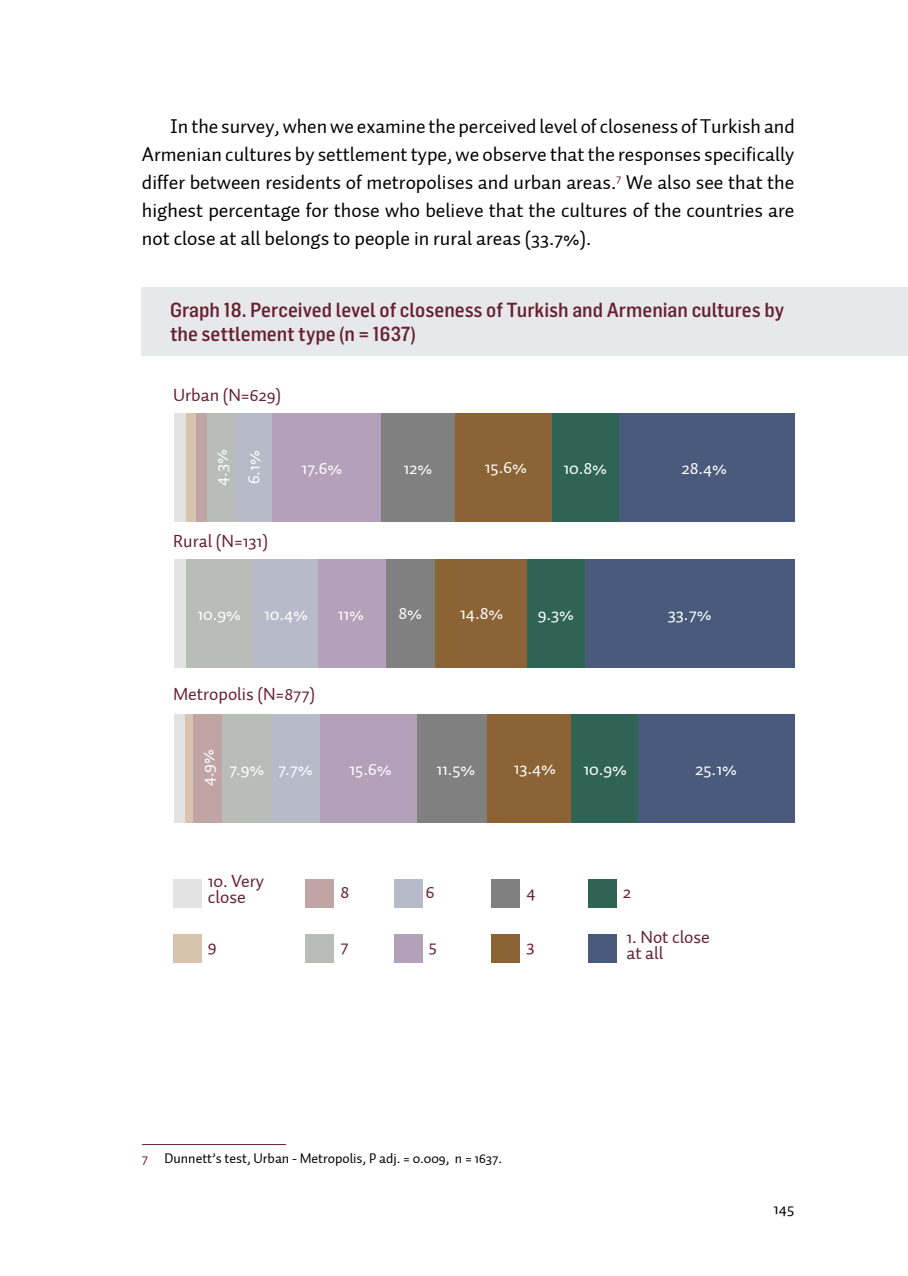
<style>
.page{position:relative;width:908px;height:1276px;background:#fff}
.page>*{position:absolute;margin:0;border:0;box-sizing:border-box;transform-origin:0 0}
.genelmetin{font:20px/28px "Auto 2 TR Regular";color:#000;text-align:justify}
.graphhead{font:500 20px/24px "Flama Semicondensed";color:#671f33}
.t1{font:18px "Auto 2";color:#fff}
.t2{font:18px/16px "Auto 2";color:#671f33}
.t3{font:16px "Auto 2 TR Regular";color:#000}
.Dipnot_Metni{font:14px "Auto 2 TR Regular";color:#000}
.s1{color:#671f33}
</style>
<div class="page">
<div style="left:142px;top:287px;width:765px;height:69px;background:#e2e3e4"></div>
<hr style="left:142px;top:1144px;width:144px;height:1px;background:#671f33">
<div style="left:173px;top:879px;width:28px;height:28px;background:#e3e3e3"></div>
<div style="left:394px;top:879px;width:28px;height:28px;background:#b7bac9"></div>
<div style="left:305px;top:879px;width:29px;height:28px;background:#c1a5a4"></div>
<div style="left:491px;top:879px;width:29px;height:28px;background:#808080"></div>
<div style="left:587px;top:879px;width:29px;height:28px;background:#2f6454"></div>
<div style="left:587px;top:934px;width:29px;height:28px;background:#4a5a7c"></div>
<div style="left:173px;top:934px;width:28px;height:28px;background:#d8c3ae"></div>
<div style="left:394px;top:934px;width:28px;height:28px;background:#b4a0b9"></div>
<div style="left:305px;top:934px;width:29px;height:28px;background:#b8bdb7"></div>
<div style="left:491px;top:934px;width:29px;height:28px;background:#8c6335"></div>
<div style="left:585px;top:559px;width:208px;height:108px;background:#4a5a7c"></div>
<div style="left:637px;top:714px;width:156px;height:109px;background:#4a5a7c"></div>
<div style="left:618px;top:413px;width:175px;height:108px;background:#4a5a7c"></div>
<div style="left:526px;top:559px;width:59px;height:108px;background:#2f6454"></div>
<div style="left:570px;top:714px;width:67px;height:109px;background:#2f6454"></div>
<div style="left:551px;top:413px;width:67px;height:108px;background:#2f6454"></div>
<div style="left:434px;top:559px;width:92px;height:108px;background:#8c6335"></div>
<div style="left:487px;top:714px;width:83px;height:109px;background:#8c6335"></div>
<div style="left:455px;top:413px;width:96px;height:108px;background:#8c6335"></div>
<div style="left:385px;top:559px;width:49px;height:108px;background:#808080"></div>
<div style="left:416px;top:714px;width:71px;height:109px;background:#808080"></div>
<div style="left:380px;top:413px;width:75px;height:108px;background:#808080"></div>
<div style="left:318px;top:559px;width:67px;height:108px;background:#b4a0b9"></div>
<div style="left:320px;top:714px;width:96px;height:109px;background:#b4a0b9"></div>
<div style="left:271px;top:413px;width:109px;height:108px;background:#b4a0b9"></div>
<div style="left:252px;top:559px;width:66px;height:108px;background:#b7bac9"></div>
<div style="left:271px;top:714px;width:49px;height:109px;background:#b7bac9"></div>
<div style="left:234px;top:413px;width:37px;height:108px;background:#b7bac9"></div>
<div style="left:186px;top:559px;width:66px;height:108px;background:#b8bdb7"></div>
<div style="left:222px;top:714px;width:49px;height:109px;background:#b8bdb7"></div>
<div style="left:206px;top:413px;width:28px;height:108px;background:#b8bdb7"></div>
<div style="left:193px;top:714px;width:29px;height:109px;background:#c1a5a4"></div>
<div style="left:195px;top:413px;width:11px;height:108px;background:#c1a5a4"></div>
<div style="left:184px;top:714px;width:9px;height:109px;background:#d8c3ae"></div>
<div style="left:186px;top:413px;width:9px;height:108px;background:#d8c3ae"></div>
<div style="left:174px;top:559px;width:12px;height:108px;background:#e3e3e3"></div>
<div style="left:174px;top:714px;width:10px;height:109px;background:#e3e3e3"></div>
<div style="left:174px;top:413px;width:12px;height:108px;background:#e3e3e3"></div>
<p class="genelmetin" style="left:142px;top:112px;width:654px;text-indent:28px">In the survey, when we examine the perceived level of closeness of Turkish and Armenian cultures by settlement type, we observe that the responses specifically differ between residents of metropolises and urban areas.<sup>7</sup> We also see that the highest percentage for those who believe that the cultures of the countries are not close at all belongs to people in rural areas (33.7%).</p>
<p class="graphhead" style="left:170px;top:297px;width:615px">Graph 18. Perceived level of closeness of Turkish and Armenian cultures by the settlement type (n = 1637)</p>
<p class="t2" style="left:173px;top:387px;width:110px">Urban (N=629)</p>
<p class="t1" style="left:209px;top:486px;width:38px;rotate:-90deg">4.3%</p>
<p class="t1" style="left:242px;top:484px;width:35px;rotate:-90deg">6.1%</p>
<p class="t2" style="left:173px;top:533px;width:96px">Rural (N=131)</p>
<p class="t1" style="left:301px;top:456px;width:42px">17.6%</p>
<p class="t1" style="left:197px;top:602px;width:45px">10.9%</p>
<p class="t1" style="left:264px;top:602px;width:45px">10.4%</p>
<p class="t1" style="left:338px;top:602px;width:28px">11%</p>
<p class="t1" style="left:403px;top:456px;width:30px">12%</p>
<p class="t1" style="left:484px;top:456px;width:44px">15.6%</p>
<p class="t1" style="left:563px;top:456px;width:45px">10.8%</p>
<p class="t1" style="left:398px;top:602px;width:25px">8%</p>
<p class="t1" style="left:460px;top:601px;width:45px">14.8%</p>
<p class="t1" style="left:537px;top:602px;width:38px">9.3%</p>
<p class="t2" style="left:173px;top:686px;width:143px">Metropolis (N=877)</p>
<p class="t1" style="left:196px;top:786px;width:39px;rotate:-90deg">4.9%</p>
<p class="t1" style="left:229px;top:757px;width:37px">7.9%</p>
<p class="t1" style="left:278px;top:757px;width:36px">7.7%</p>
<p class="t1" style="left:349px;top:757px;width:44px">15.6%</p>
<p class="t1" style="left:436px;top:757px;width:41px">11.5%</p>
<p class="t1" style="left:513px;top:757px;width:44px">13.4%</p>
<p class="t1" style="left:583px;top:757px;width:45px">10.9%</p>
<p class="t1" style="left:681px;top:456px;width:47px">28.4%</p>
<p class="t1" style="left:667px;top:602px;width:45px">33.7%</p>
<p class="t1" style="left:694px;top:757px;width:43px">25.1%</p>
<p class="t2" style="left:208px;top:873px;width:58px">10. Very close</p>
<p class="t2" style="left:340px;top:884px;width:10px">8</p>
<p class="t2" style="left:425px;top:884px;width:10px">6</p>
<p class="t2" style="left:526px;top:884px;width:11px">4</p>
<p class="t2" style="left:622px;top:884px;width:10px">2</p>
<p class="t2" style="left:626px;top:929px;width:85px">1. Not close at all</p>
<p class="t2" style="left:208px;top:938px;width:10px">9</p>
<p class="t2" style="left:340px;top:938px;width:10px">7</p>
<p class="t2" style="left:428px;top:938px;width:10px">5</p>
<p class="t2" style="left:526px;top:938px;width:10px">3</p>
<p class="Dipnot_Metni" style="left:142px;top:1149px;width:361px"><span class="s1">7</span> Dunnett’s test, Urban - Metropolis, P adj. = 0.009, n = 1637.</p>
<p class="t3" style="left:773px;top:1198px;width:22px">145</p>
</div>
